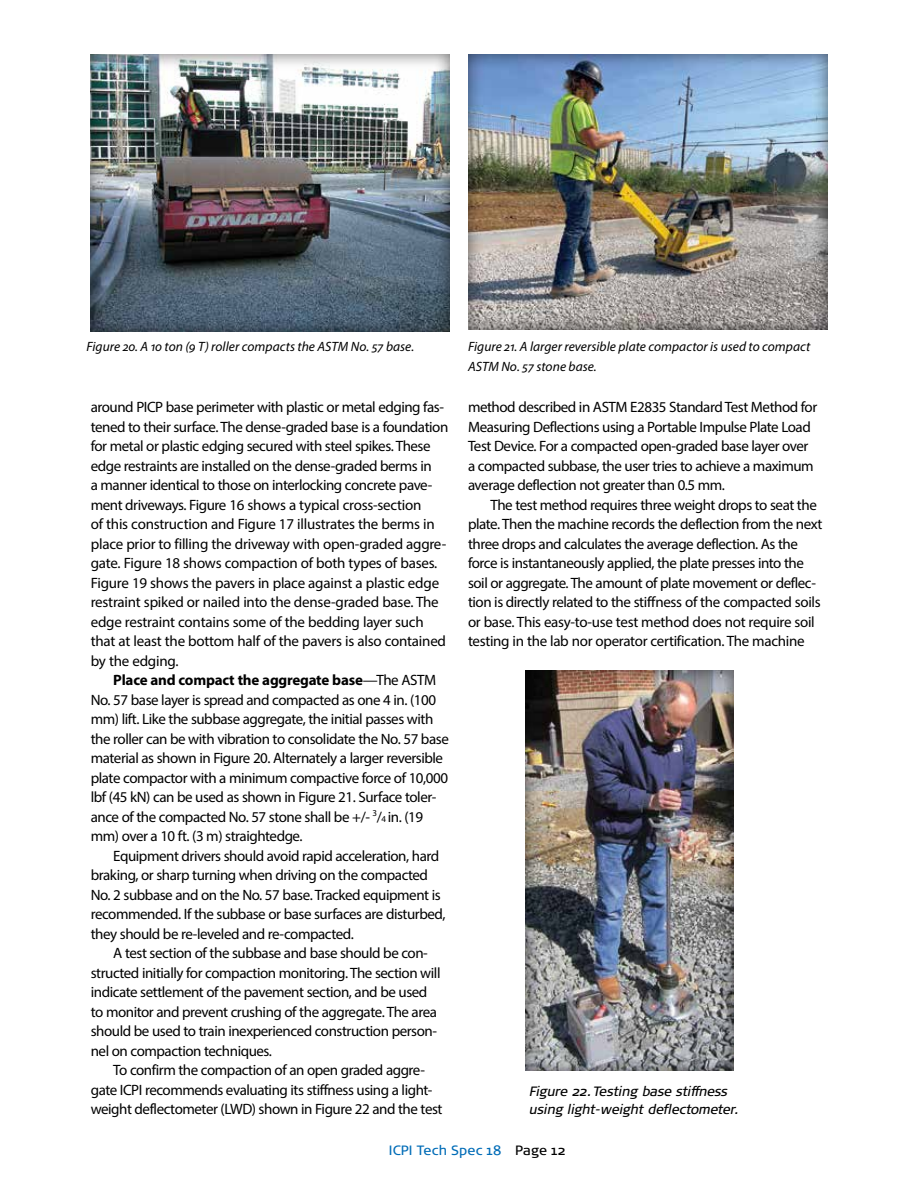
<style>
.page{position:relative;width:918px;height:1188px;background:#fff}
.page>*{position:absolute;margin:0;border:0;box-sizing:border-box;transform-origin:0 0}
.t1{font:15px/19.5px "Myriad Pro";letter-spacing:-.03em;color:#000}
.t2{font:italic 13.5px/19.5px "Myriad Pro";letter-spacing:.005em;color:#000}
.t3{font:italic 13.5px/18px "Signa Pro";letter-spacing:-.015em;color:#000}
.t4{font:13.5px "Signa Pro";letter-spacing:.015em;color:#006cb7}
.s1{font-weight:700}
.s2{font-size:9px}
.s3{color:#000}
</style>
<div class="page">
<div style="left:88px;top:53px;width:364px;height:279px;background:#000;opacity:.6"></div>
<div style="left:466px;top:53px;width:364px;height:277px;background:#000;opacity:.6"></div>
<div style="left:524px;top:664px;width:212px;height:408px;background:#000;opacity:.6"></div>
<p class="t2" style="left:86px;top:337px;width:329px">Figure 20. A 10 ton (9 T) roller compacts the ASTM No. 57 base.</p>
<p class="t2" style="left:468px;top:337px;width:344px">Figure 21. A larger reversible plate compactor is used to compact<br>ASTM No. 57 stone base.</p>
<p class="t1" style="left:91px;top:397px;width:359px">around PICP base perimeter with plastic or metal edging fas&shy;tened to their surface. The dense-graded base is a foundation for metal or plastic edging secured with steel spikes. These edge restraints are installed on the dense-graded berms in<br>a manner identical to those on interlocking concrete pave&shy;ment driveways. Figure 16 shows a typical cross-section<br>of this construction and Figure 17 illustrates the berms in place prior to filling the driveway with open-graded aggre&shy;gate. Figure 18 shows compaction of both types of bases.<br>Figure 19 shows the pavers in place against a plastic edge restraint spiked or nailed into the dense-graded base. The edge restraint contains some of the bedding layer such that at least the bottom half of the pavers is also contained by the edging.</p>
<p class="t1" style="left:91px;top:670px;width:360px;text-indent:22px"><span class="s1">Place and compact the aggregate base</span>—The ASTM No. 57 base layer is spread and compacted as one 4 in. (100 mm) lift. Like the subbase aggregate, the initial passes with the roller can be with vibration to consolidate the No. 57 base material as shown in Figure 20. Alternately a larger reversible plate compactor with a minimum compactive force of 10,000 lbf (45 kN) can be used as shown in Figure 21. Surface toler&shy;ance of the compacted No. 57 stone shall be +/- <sup>3</sup>/<span class="s2">4</span> in. (19 mm) over a 10 ft. (3 m) straightedge.</p>
<p class="t1" style="left:91px;top:846px;width:356px;text-indent:22px">Equipment drivers should avoid rapid acceleration, hard braking, or sharp turning when driving on the compacted No. 2 subbase and on the No. 57 base. Tracked equipment is recommended. If the subbase or base surfaces are disturbed, they should be re-leveled and re-compacted.</p>
<p class="t1" style="left:91px;top:943px;width:351px;text-indent:22px">A test section of the subbase and base should be con&shy;structed initially for compaction monitoring. The section will indicate settlement of the pavement section, and be used to monitor and prevent crushing of the aggregate. The area should be used to train inexperienced construction person&shy;nel on compaction techniques.</p>
<p class="t1" style="left:91px;top:1060px;width:353px;text-indent:22px">To confirm the compaction of an open graded aggre&shy;gate ICPI recommends evaluating its stiffness using a light&shy;weight deflectometer (LWD) shown in Figure 22 and the test</p>
<p class="t1" style="left:468px;top:397px;width:351px">method described in ASTM E2835 Standard Test Method for Measuring Deflections using a Portable Impulse Plate Load Test Device. For a compacted open-graded base layer over a compacted subbase, the user tries to achieve a maximum average deflection not greater than 0.5 mm.</p>
<p class="t1" style="left:468px;top:495px;width:356px;text-indent:22px">The test method requires three weight drops to seat the plate. Then the machine records the deflection from the next three drops and calculates the average deflection. As the force is instantaneously applied, the plate presses into the soil or aggregate. The amount of plate movement or deflec&shy;tion is directly related to the stiffness of the compacted soils or base. This easy-to-use test method does not require soil testing in the lab nor operator certification. The machine</p>
<p class="t3" style="left:530px;top:1082px;width:210px">Figure 22. Testing base stiffness using light-weight deflectometer.</p>
<p class="t4" style="left:389px;top:1142px;width:178px">ICPI Tech Spec 18 <span class="s3">Page 12</span></p>
</div>
